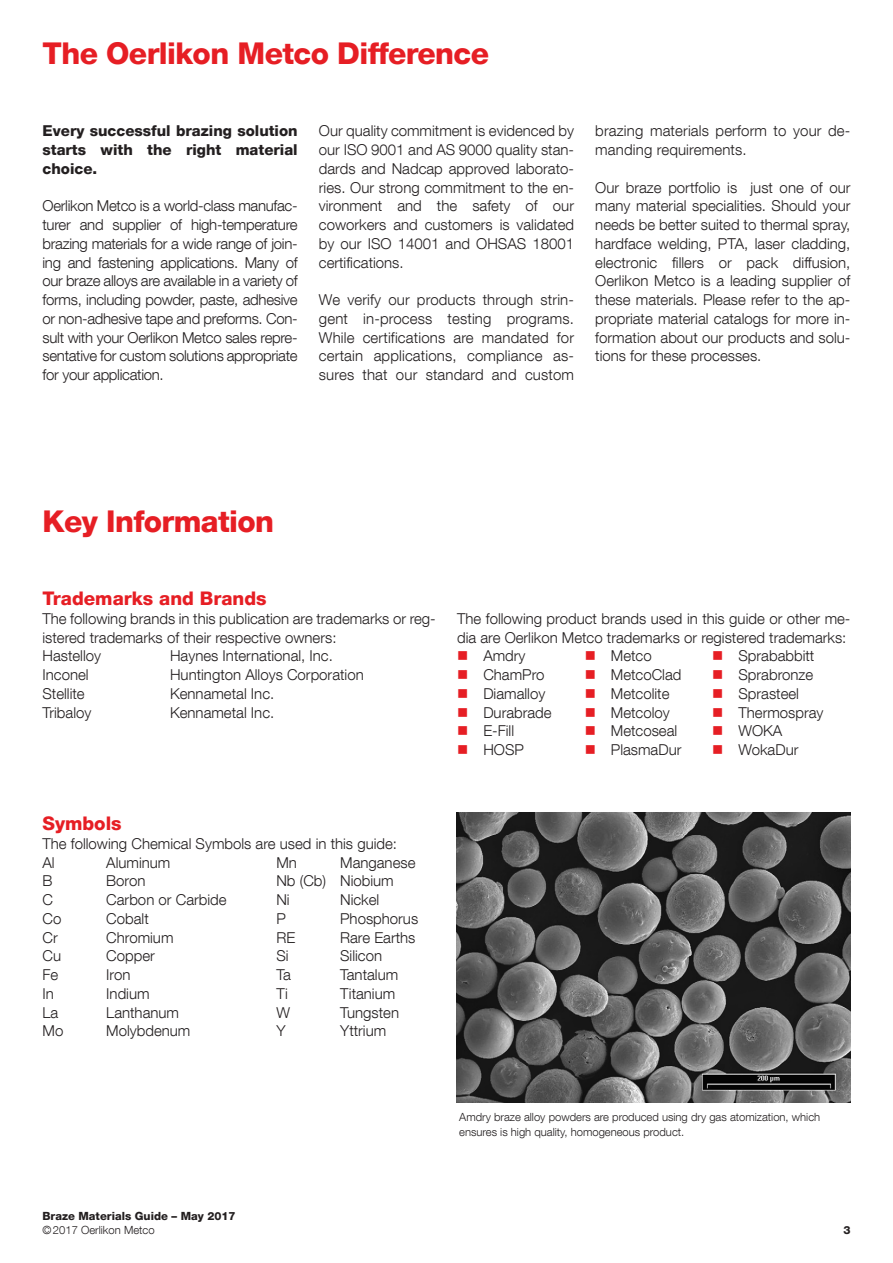
<style>
.page{position:relative;width:893px;height:1263px;background:#fff}
.page>*{position:absolute;margin:0;border:0;box-sizing:border-box;transform-origin:0 0}
.t1{font:800 30px "Helvetica Neue LT Com";letter-spacing:-.02em;color:#e61e24}
.t2{font:800 18.75px "Helvetica Neue LT Com";color:#e61e24}
.t3{font:300 15px/18.8px "Helvetica Neue LT Com";color:#231f20;text-align:justify}
.t4{font:800 15px/18.8px "Helvetica Neue LT Com";color:#231f20;text-align:justify}
.t5{font:300 11.25px/15px "Helvetica Neue LT Com";color:#231f20}
.t6{font:800 11.25px "Helvetica Neue LT Com";color:#231f20}
.s1{color:#e61e24}
</style>
<div class="page">
<img style="left:457px;top:812px;width:393px;height:290px">
<h1 class="t1" style="left:43px;top:35px;width:448px">The Oerlikon Metco Difference</h1>
<p class="t4" style="left:43px;top:122px;width:257px">Every successful brazing solution starts with the right material choice.</p>
<p class="t3" style="left:43px;top:196px;width:257px">Oerlikon Metco is a world-class manufac&shy;turer and supplier of high-temperature brazing materials for a wide range of join&shy;ing and fastening applications. Many of our braze alloys are available in a variety of forms, including powder, paste, adhesive or non-adhesive tape and preforms. Con&shy;sult with your Oerlikon Metco sales repre&shy;sentative for custom solutions appropriate for your application.</p>
<p class="t3" style="left:319px;top:121px;width:257px">Our quality commitment is evidenced by our ISO 9001 and AS 9000 quality stan&shy;dards and Nadcap approved laborato&shy;ries. Our strong commitment to the en&shy;vironment and the safety of our coworkers and customers is validated by our ISO 14001 and OHSAS 18001 certifications.</p>
<p class="t3" style="left:319px;top:290px;width:257px">We verify our products through strin&shy;gent in-process testing programs.<br>While certifications are mandated for certain applications, compliance as&shy;sures that our standard and custom</p>
<p class="t3" style="left:595px;top:121px;width:257px">brazing materials perform to your de&shy;manding requirements.</p>
<p class="t3" style="left:595px;top:178px;width:257px">Our braze portfolio is just one of our many material specialities. Should your needs be better suited to thermal spray, hardface welding, PTA, laser cladding, electronic fillers or pack diffusion, Oerlikon Metco is a leading supplier of these materials. Please refer to the ap&shy;propriate material catalogs for more in&shy;formation about our products and solu&shy;tions for these processes.</p>
<h1 class="t1" style="left:43px;top:503px;width:233px">Key Information</h1>
<p class="t2" style="left:43px;top:587px;width:226px">Trademarks and Brands</p>
<p class="t3" style="left:43px;top:609px;width:395px;text-align:left">The following brands in this publication are trademarks or reg&shy;istered trademarks of their respective owners:<br>Hastelloy</p>
<p class="t3" style="left:170px;top:646px;width:164px">Haynes International, Inc.</p>
<p class="t3" style="left:43px;top:665px;width:48px">Inconel</p>
<p class="t3" style="left:170px;top:665px;width:195px">Huntington Alloys Corporation</p>
<p class="t3" style="left:43px;top:684px;width:44px">Stellite</p>
<p class="t3" style="left:170px;top:684px;width:106px">Kennametal Inc.</p>
<p class="t3" style="left:43px;top:703px;width:50px">Tribaloy</p>
<p class="t3" style="left:170px;top:703px;width:106px">Kennametal Inc.</p>
<p class="t3" style="left:457px;top:609px;width:395px">The following product brands used in this guide or other me&shy;dia are Oerlikon Metco trademarks or registered trademarks:</p>
<p class="t3" style="left:457px;top:646px;width:70px"><span class="s1">■</span> Amdry</p>
<p class="t3" style="left:585px;top:646px;width:69px"><span class="s1">■</span> Metco</p>
<p class="t3" style="left:712px;top:646px;width:104px"><span class="s1">■</span> Sprababbitt</p>
<p class="t3" style="left:457px;top:665px;width:89px"><span class="s1">■</span> ChamPro</p>
<p class="t3" style="left:585px;top:665px;width:98px"><span class="s1">■</span> MetcoClad</p>
<p class="t3" style="left:712px;top:665px;width:102px"><span class="s1">■</span> Sprabronze</p>
<p class="t3" style="left:457px;top:684px;width:90px"><span class="s1">■</span> Diamalloy</p>
<p class="t3" style="left:585px;top:684px;width:86px"><span class="s1">■</span> Metcolite</p>
<p class="t3" style="left:712px;top:684px;width:88px"><span class="s1">■</span> Sprasteel</p>
<p class="t3" style="left:457px;top:703px;width:96px"><span class="s1">■</span> Durabrade</p>
<p class="t3" style="left:585px;top:703px;width:87px"><span class="s1">■</span> Metcoloy</p>
<p class="t3" style="left:712px;top:703px;width:113px"><span class="s1">■</span> Thermospray</p>
<p class="t3" style="left:457px;top:721px;width:59px"><span class="s1">■</span> E-Fill</p>
<p class="t3" style="left:585px;top:721px;width:94px"><span class="s1">■</span> Metcoseal</p>
<p class="t3" style="left:712px;top:721px;width:72px"><span class="s1">■</span> WOKA</p>
<p class="t3" style="left:457px;top:740px;width:68px"><span class="s1">■</span> HOSP</p>
<p class="t3" style="left:585px;top:740px;width:98px"><span class="s1">■</span> PlasmaDur</p>
<p class="t3" style="left:712px;top:740px;width:88px"><span class="s1">■</span> WokaDur</p>
<p class="t2" style="left:43px;top:812px;width:81px">Symbols</p>
<p class="t3" style="left:43px;top:834px;width:356px">The following Chemical Symbols are used in this guide:<br>Al</p>
<p class="t3" style="left:106px;top:853px;width:66px">Aluminum</p>
<p class="t3" style="left:276px;top:853px;width:22px">Mn</p>
<p class="t3" style="left:340px;top:853px;width:77px">Manganese</p>
<p class="t3" style="left:43px;top:871px;width:12px">B</p>
<p class="t3" style="left:106px;top:871px;width:41px">Boron</p>
<p class="t3" style="left:276px;top:871px;width:119px">Nb (Cb) Niobium</p>
<p class="t3" style="left:43px;top:890px;width:12px">C</p>
<p class="t3" style="left:106px;top:890px;width:122px">Carbon or Carbide</p>
<p class="t3" style="left:276px;top:890px;width:15px">Ni</p>
<p class="t3" style="left:340px;top:890px;width:41px">Nickel</p>
<p class="t3" style="left:43px;top:909px;width:20px">Co</p>
<p class="t3" style="left:106px;top:909px;width:44px">Cobalt</p>
<p class="t3" style="left:276px;top:909px;width:11px">P</p>
<p class="t3" style="left:340px;top:909px;width:80px">Phosphorus</p>
<p class="t3" style="left:43px;top:928px;width:17px">Cr</p>
<p class="t3" style="left:106px;top:928px;width:69px">Chromium</p>
<p class="t3" style="left:276px;top:928px;width:20px">RE</p>
<p class="t3" style="left:340px;top:928px;width:77px">Rare Earths</p>
<p class="t3" style="left:43px;top:946px;width:20px">Cu</p>
<p class="t3" style="left:106px;top:946px;width:50px">Copper</p>
<p class="t3" style="left:276px;top:946px;width:14px">Si</p>
<p class="t3" style="left:340px;top:946px;width:43px">Silicon</p>
<p class="t3" style="left:43px;top:965px;width:17px">Fe</p>
<p class="t3" style="left:106px;top:965px;width:26px">Iron</p>
<p class="t3" style="left:276px;top:965px;width:16px">Ta</p>
<p class="t3" style="left:340px;top:965px;width:60px">Tantalum</p>
<p class="t3" style="left:43px;top:984px;width:13px">In</p>
<p class="t3" style="left:106px;top:984px;width:45px">Indium</p>
<p class="t3" style="left:276px;top:984px;width:13px">Ti</p>
<p class="t3" style="left:340px;top:984px;width:57px">Titanium</p>
<p class="t3" style="left:43px;top:1003px;width:17px">La</p>
<p class="t3" style="left:106px;top:1003px;width:74px">Lanthanum</p>
<p class="t3" style="left:276px;top:1003px;width:15px">W</p>
<p class="t3" style="left:340px;top:1003px;width:60px">Tungsten</p>
<p class="t3" style="left:43px;top:1021px;width:22px">Mo</p>
<p class="t3" style="left:106px;top:1021px;width:86px">Molybdenum</p>
<p class="t3" style="left:276px;top:1021px;width:11px">Y</p>
<p class="t3" style="left:340px;top:1021px;width:48px">Yttrium</p>
<p class="t5" style="left:459px;top:1109px;width:362px">Amdry braze alloy powders are produced using dry gas atomization, which ensures is high quality, homogeneous product.</p>
<p class="t6" style="left:43px;top:1209px;width:195px">Braze Materials Guide – May 2017</p>
<p class="t5" style="left:43px;top:1222px;width:114px">©2017 Oerlikon Metco</p>
<p class="t6" style="left:843px;top:1223px;width:9px">3</p>
</div>
